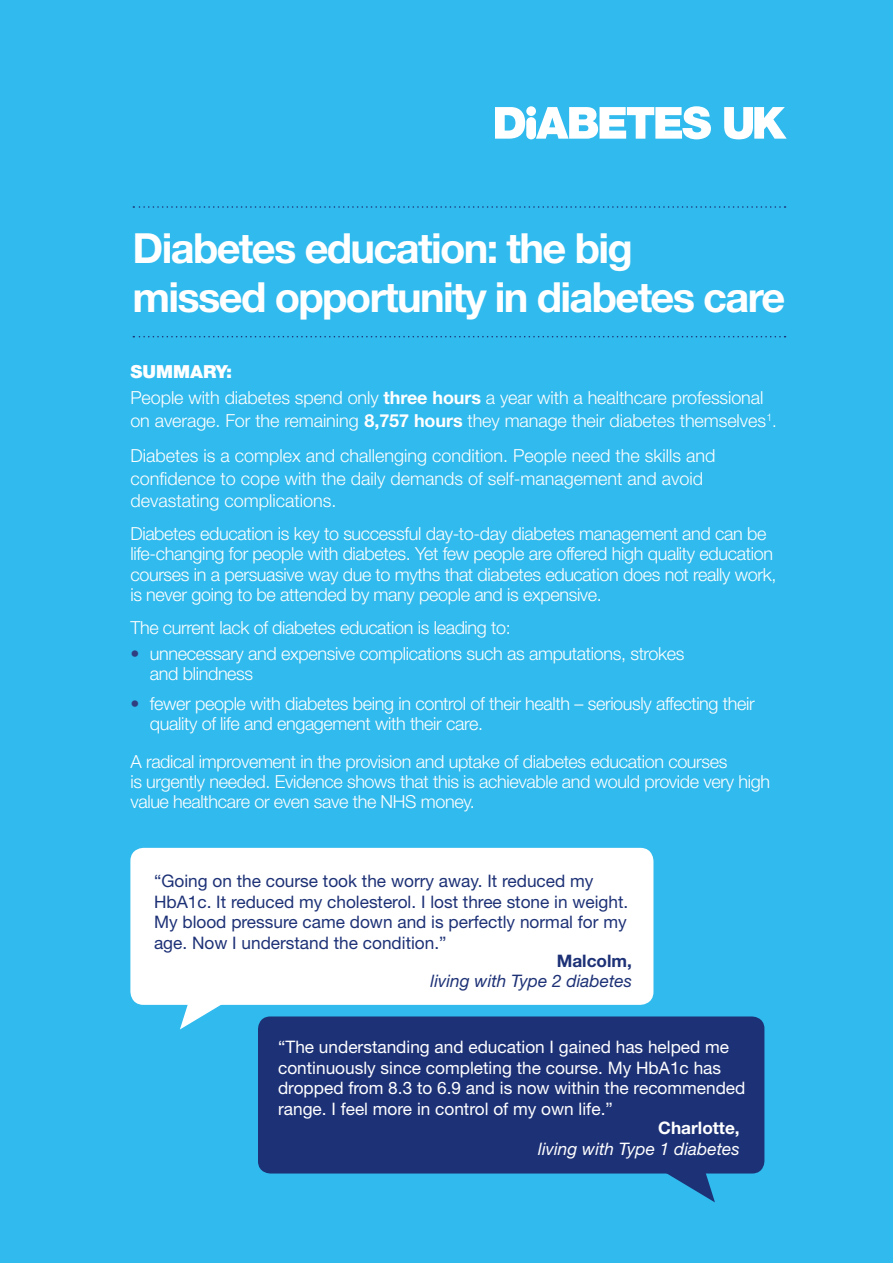
<style>
.page{position:relative;width:893px;height:1263px;background:#30baed}
.page>*{position:absolute;margin:0;border:0;box-sizing:border-box;transform-origin:0 0}
.t1{font:700 41.55px/49.9px "Helvetica Neue LT Std";letter-spacing:-.04em;color:#fff}
.t2{font:300 18px/20.2px "Helvetica Neue LT Std";letter-spacing:-.02em;color:#fff}
.t3{font:300 18px/35.2px "Helvetica Neue LT Std";color:#fff}
.t4{font:17.25px/20.7px "Helvetica Neue LT Std";color:#1d3176}
.t5{font:17.25px/20.7px "Helvetica Neue LT Std";color:#fff}
.t6{font:italic 17.25px "Helvetica Neue LT Std";color:#1d3176}
.t7{font:italic 17.25px "Helvetica Neue LT Std";color:#fff}
.t8{font:700 17.25px "Helvetica Neue LT Std";color:#fff}
.t9{font:700 17.25px "Helvetica Neue LT Std";color:#1d3176}
.s1{font-weight:900}
.s2{font-weight:700}
.s3{font-size:16.5px}
.s4{color:#313e80}
</style>
<div class="page">
<svg style="left:133px;top:206px;width:652px;height:2px"></svg>
<svg style="left:133px;top:336px;width:652px;height:1px"></svg>
<div style="left:130px;top:848px;width:523px;height:157px;background:#fff;border-radius:13px"></div>
<svg style="left:180px;top:1004px;width:74px;height:25px"></svg>
<div style="left:258px;top:1016px;width:506px;height:157px;background:#1d3176;border-radius:12px"></div>
<svg style="left:641px;top:1173px;width:74px;height:29px"></svg>
<svg style="left:495px;top:107px;width:30px;height:32px"></svg>
<svg style="left:536px;top:106px;width:175px;height:33px"></svg>
<svg style="left:724px;top:107px;width:63px;height:32px"></svg>
<div style="left:526px;top:106px;width:10px;height:10px;background:#fff;border-radius:50%"></div>
<div style="left:526px;top:117px;width:10px;height:22px;background:#fff;border-radius:5px"></div>
<h1 class="t1" style="left:133px;top:222px;width:654px">Diabetes education: the big<br>missed opportunity in diabetes care</h1>
<p class="t2" style="left:130px;top:357px;width:635px;line-height:26.7px"><span class="s1">SUMMARY:<br></span>People with diabetes spend only <span class="s2">three hours</span> a year with a healthcare professional</p>
<p class="t3" style="left:130px;top:402px;width:648px">on average. For the remaining <span class="s2">8,757 hours</span> they manage their diabetes themselves<sup>1</sup><span class="s3">.<br></span>Diabetes is a complex and challenging condition. People need the skills and</p>
<p class="t3" style="left:130px;top:466px;width:574px;line-height:22.5px">confidence to cope with the daily demands of self-management and avoid devastating complications.</p>
<p class="t2" style="left:130px;top:523px;width:647px">Diabetes education is key to successful day-to-day diabetes management and can be life-changing for people with diabetes. Yet few people are offered high quality education courses in a persuasive way due to myths that diabetes education does not really work, is never going to be attended by many people and is expensive.</p>
<p class="t2" style="left:130px;top:617px;width:382px">The current lack of diabetes education is leading to:</p>
<p class="t2" style="left:150px;top:643px;width:536px;text-indent:-19px"><span class="s4">•</span> unnecessary and expensive complications such as amputations, strokes and blindness</p>
<p class="t2" style="left:150px;top:693px;width:606px;text-indent:-19px"><span class="s4">•</span> fewer people with diabetes being in control of their health – seriously affecting their quality of life and engagement with their care.</p>
<p class="t2" style="left:130px;top:751px;width:641px">A radical improvement in the provision and uptake of diabetes education courses<br>is urgently needed. Evidence shows that this is achievable and would provide very high value healthcare or even save the NHS money.</p>
<p class="t4" style="left:154px;top:870px;width:476px">“Going on the course took the worry away. It reduced my HbA1c. It reduced my cholesterol. I lost three stone in weight.<br>My blood pressure came down and is perfectly normal for my age. Now I understand the condition.”</p>
<p class="t9" style="left:557px;top:950px;width:77px">Malcolm,</p>
<p class="t6" style="left:430px;top:971px;width:203px">living with Type 2 diabetes</p>
<p class="t5" style="left:278px;top:1036px;width:469px">“The understanding and education I gained has helped me continuously since completing the course. My HbA1c has dropped from 8.3 to 6.9 and is now within the recommended range. I feel more in control of my own life.”</p>
<p class="t8" style="left:658px;top:1117px;width:83px">Charlotte,</p>
<p class="t7" style="left:538px;top:1138px;width:203px">living with Type 1 diabetes</p>
</div>
